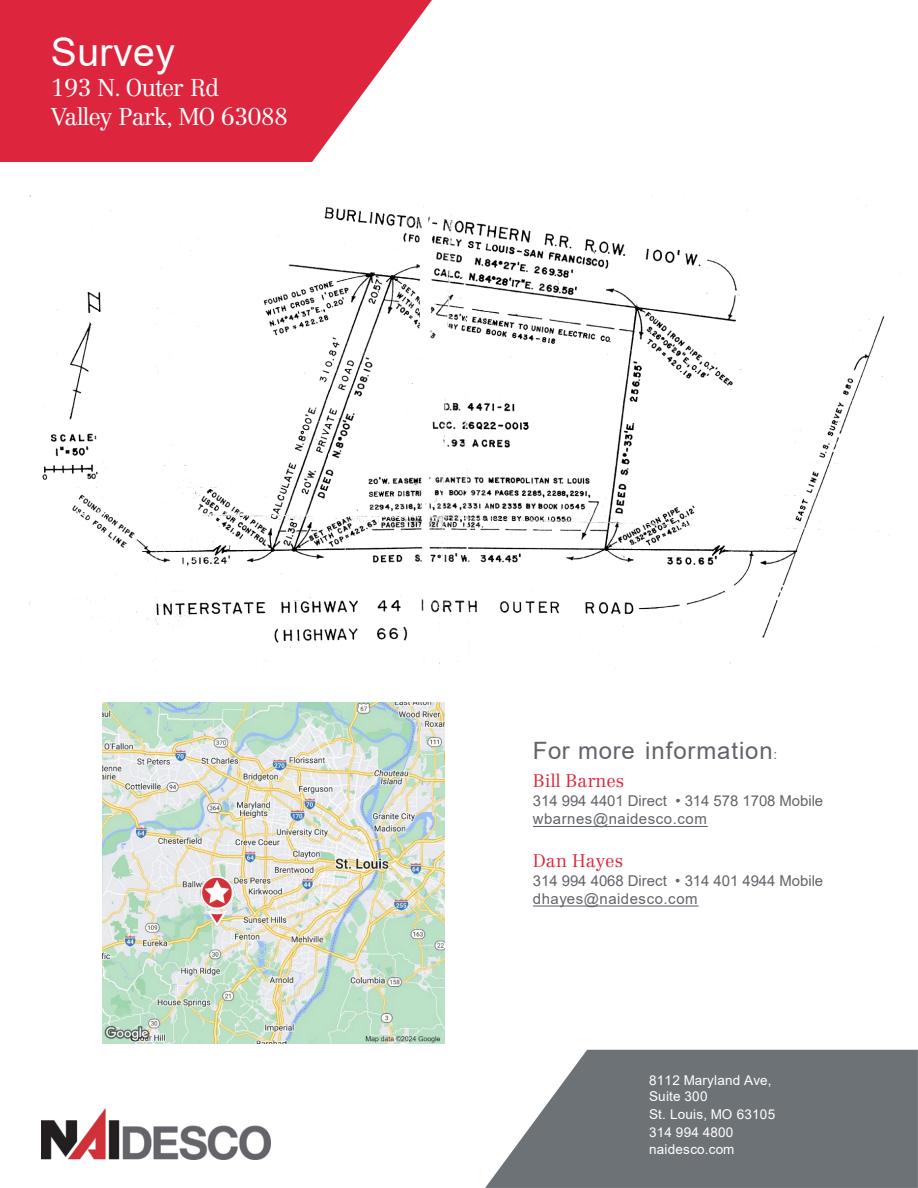
<style>
.page{position:relative;width:918px;height:1188px;background:#fff}
.page>*{position:absolute;margin:0;border:0;box-sizing:border-box;transform-origin:0 0}
.t1{font:39px "Arial";letter-spacing:.015em;color:#fff}
.t2{font:300 24px "Centennial LT Std";letter-spacing:-.035em;color:#fff}
.t3{font:24px "Arial";letter-spacing:.04em;color:#61646a}
.t4{font:300 18px "Centennial LT Std";color:#dd263d}
.t5{font:15px "Arial";color:#61646a}
.t6{font:15px "Arial";letter-spacing:.035em;color:#61646a}
.t7{font:13.5px/17.7px "Arial";letter-spacing:.015em;color:#fff}
.s1{font-size:13.5px}
</style>
<div class="page">
<img style="left:42px;top:1109px;width:229px;height:51px">
<svg style="left:485px;top:1050px;width:433px;height:138px;background:#7e8286"></svg>
<svg style="left:0;top:0;width:432px;height:162px;background:#e14457"></svg>
<img style="left:29px;top:195px;width:878px;height:476px">
<img style="left:103px;top:702px;width:342px;height:342px">
<img style="left:190px;top:870px;width:53px;height:61px">
<svg style="left:533px;top:826px;width:175px;height:1px"></svg>
<svg style="left:533px;top:906px;width:166px;height:1px"></svg>
<div style="left:171px;top:369px;width:117px;height:72px;background:#fff"></div>
<div style="left:639px;top:394px;width:153px;height:72px;background:#fff"></div>
<div style="left:420px;top:369px;width:153px;height:25px;background:#fff"></div>
<p class="t1" style="left:51px;top:26px;width:126px">Survey</p>
<p class="t2" style="left:51px;top:74px;width:170px">193 N. Outer Rd</p>
<p class="t2" style="left:51px;top:102px;width:239px">Valley Park, MO 63088</p>
<p class="t3" style="left:533px;top:734px;width:246px">For more information<span class="s1">:</span></p>
<p class="t4" style="left:533px;top:770px;width:93px">Bill Barnes</p>
<p class="t5" style="left:533px;top:791px;width:292px">314 994 4401 Direct • 314 578 1708 Mobile</p>
<p class="t6" style="left:533px;top:809px;width:175px">wbarnes@naidesco.com</p>
<p class="t4" style="left:533px;top:850px;width:92px">Dan Hayes</p>
<p class="t5" style="left:533px;top:870px;width:292px">314 994 4068 Direct • 314 401 4944 Mobile</p>
<p class="t6" style="left:533px;top:888px;width:166px">dhayes@naidesco.com</p>
<p class="t7" style="left:649px;top:1072px;width:124px;line-height:16.2px">8112 Maryland Ave,<br>Suite 300</p>
<p class="t7" style="left:649px;top:1105px;width:128px">St. Louis, MO 63105<br>314 994 4800 naidesco.com</p>
</div>
